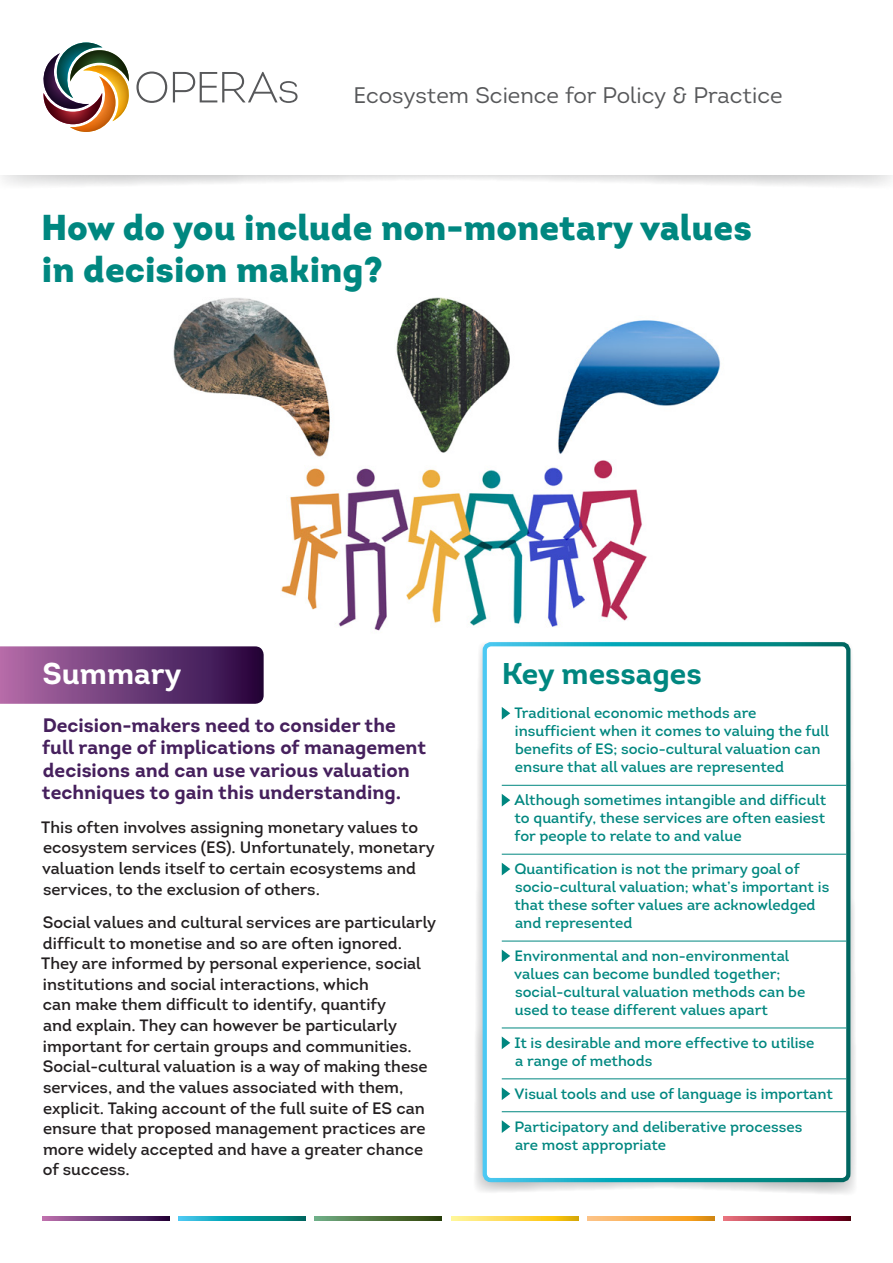
<style>
.page{position:relative;width:893px;height:1263px;background:#fff}
.page>*{position:absolute;margin:0;border:0;box-sizing:border-box;transform-origin:0 0}
.t1{font:900 36px/42px "Intro";color:#008780}
.t2{font:700 30px "Intro";color:#008780}
.t3{font:700 30px "Intro";color:#fff}
.t4{font:22.5px "Intro";color:#57585a}
.t5{font:700 19.5px/22.5px "Intro";color:#46205d}
.t6{font:16.5px/20.5px "Intro";color:#231f20}
.t7{font:15px/18px "Intro";color:#008780}
</style>
<div class="page">
<img style="left:173px;top:297px;width:547px;height:334px">
<svg style="left:475px;top:645px;width:381px;height:549px"></svg>
<div style="left:485px;top:644px;width:363px;height:536px;background:#fff;border-radius:6px"></div>
<div style="left:483px;top:642px;width:367px;height:540px;border:4px solid #fff;border-radius:6px"></div>
<svg style="left:2px;top:175px;width:890px;height:11px"></svg>
<hr style="left:502px;top:785px;width:344px;height:1px;background:#008780">
<hr style="left:502px;top:854px;width:344px;height:1px;background:#008780">
<hr style="left:502px;top:941px;width:344px;height:1px;background:#008780">
<hr style="left:502px;top:1027px;width:344px;height:1px;background:#008780">
<hr style="left:502px;top:1078px;width:344px;height:1px;background:#008780">
<hr style="left:502px;top:1111px;width:344px;height:1px;background:#008780">
<svg style="left:502px;top:707px;width:8px;height:13px"></svg>
<svg style="left:502px;top:794px;width:8px;height:12px"></svg>
<svg style="left:502px;top:863px;width:8px;height:12px"></svg>
<svg style="left:502px;top:949px;width:8px;height:13px"></svg>
<svg style="left:502px;top:1036px;width:8px;height:13px"></svg>
<svg style="left:502px;top:1087px;width:8px;height:13px"></svg>
<svg style="left:502px;top:1120px;width:8px;height:13px"></svg>
<svg style="left:136px;top:72px;width:31px;height:31px"></svg>
<svg style="left:173px;top:72px;width:125px;height:31px"></svg>
<img style="left:43px;top:43px;width:86px;height:89px">
<svg style="left:43px;top:1216px;width:126px;height:4px"></svg>
<svg style="left:0;top:646px;width:264px;height:58px;background:#6e3c77"></svg>
<svg style="left:179px;top:1216px;width:127px;height:4px"></svg>
<svg style="left:315px;top:1216px;width:127px;height:4px"></svg>
<svg style="left:451px;top:1216px;width:127px;height:4px"></svg>
<svg style="left:587px;top:1216px;width:127px;height:4px"></svg>
<svg style="left:724px;top:1216px;width:126px;height:4px"></svg>
<p class="t4" style="left:353px;top:81px;width:431px">Ecosystem Science for Policy &amp; Practice</p>
<p class="t1" style="left:41px;top:205px;width:712px">How do you include non-monetary values in decision making?</p>
<p class="t3" style="left:43px;top:654px;width:140px">Summary</p>
<p class="t5" style="left:42px;top:714px;width:386px">Decision-makers need to consider the full range of implications of management decisions and can use various valuation techniques to gain this understanding.</p>
<p class="t6" style="left:41px;top:816px;width:395px">This often involves assigning monetary values to ecosystem services (ES). Unfortunately, monetary valuation lends itself to certain ecosystems and services, to the exclusion of others.</p>
<p class="t6" style="left:41px;top:912px;width:397px">Social values and cultural services are particularly difficult to monetise and so are often ignored.<br>They are informed by personal experience, social institutions and social interactions, which<br>can make them difficult to identify, quantify<br>and explain. They can however be particularly important for certain groups and communities.<br>Social-cultural valuation is a way of making these services, and the values associated with them, explicit. Taking account of the full suite of ES can ensure that proposed management practices are more widely accepted and have a greater chance of success.</p>
<p class="t2" style="left:502px;top:654px;width:201px">Key messages</p>
<p class="t7" style="left:514px;top:704px;width:316px">Traditional economic methods are insufficient when it comes to valuing the full benefits of ES; socio-cultural valuation can ensure that all values are represented</p>
<p class="t7" style="left:514px;top:791px;width:313px;text-align:justify">Although sometimes intangible and difficult to quantify, these services are often easiest for people to relate to and value</p>
<p class="t7" style="left:514px;top:860px;width:316px">Quantification is not the primary goal of socio-cultural valuation; what’s important is that these softer values are acknowledged and represented</p>
<p class="t7" style="left:514px;top:946px;width:293px">Environmental and non-environmental values can become bundled together; social-cultural valuation methods can be used to tease different values apart</p>
<p class="t7" style="left:514px;top:1033px;width:301px">It is desirable and more effective to utilise a range of methods</p>
<p class="t7" style="left:514px;top:1084px;width:320px">Visual tools and use of language is important</p>
<p class="t7" style="left:514px;top:1117px;width:289px">Participatory and deliberative processes are most appropriate</p>
</div>
